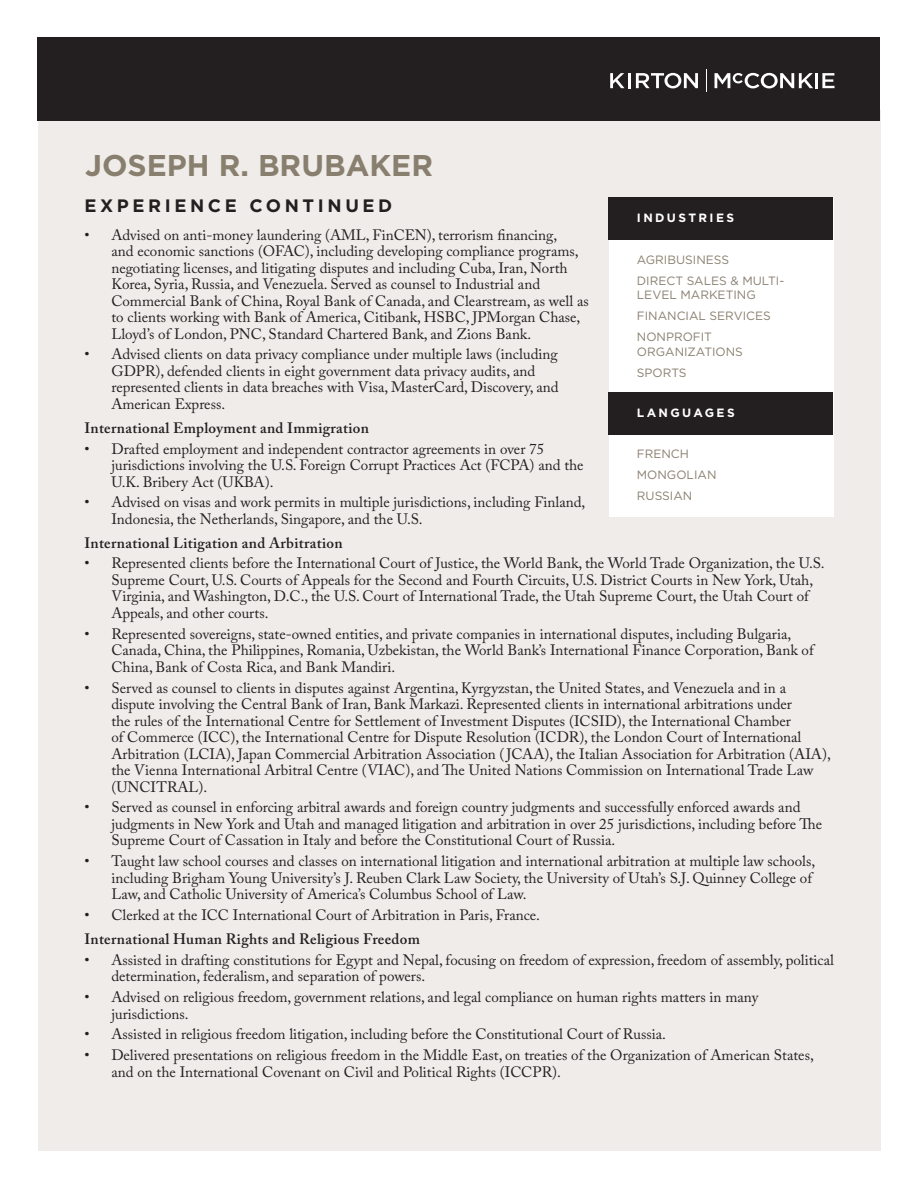
<style>
.page{position:relative;width:918px;height:1188px;background:#fff}
.page>*{position:absolute;margin:0;border:0;box-sizing:border-box;transform-origin:0 0}
.Name_Header{font:700 30px "Gotham";color:#887f6f}
.Section_Header{font:700 18px "Gotham";letter-spacing:.2em;color:#231f20}
.t1{font:15px/16.5px "Adobe Caslon Pro";color:#231f20}
.Body_Paragraph_Subheader{font:600 15px "Adobe Caslon Pro";letter-spacing:.02em;color:#231f20}
.CallOUT_Small_Caps{font:12px/14.4px "Gotham";color:#887f6f}
.CallOUT_Large_Caps{font:700 12px "Gotham";letter-spacing:.2em;color:#fff}
</style>
<div class="page">
<div style="left:38px;top:110px;width:842px;height:1040px;background:#efece9"></div>
<div style="left:38px;top:38px;width:842px;height:83px;background:#231f20"></div>
<svg style="left:610px;top:73px;width:15px;height:15px"></svg>
<svg style="left:636px;top:73px;width:62px;height:15px"></svg>
<hr style="left:815px;top:73px;width:3px;height:15px;background:#fff">
<svg style="left:822px;top:73px;width:13px;height:15px"></svg>
<hr style="left:628px;top:73px;width:3px;height:15px;background:#fff">
<svg style="left:715px;top:73px;width:98px;height:15px"></svg>
<svg style="left:706px;top:69px;width:1px;height:23px"></svg>
<div style="left:609px;top:197px;width:225px;height:320px;background:#fff"></div>
<div style="left:609px;top:392px;width:224px;height:42px;background:#231f20"></div>
<div style="left:609px;top:197px;width:224px;height:43px;background:#231f20"></div>
<p class="Name_Header" style="left:85px;top:146px;width:349px">JOSEPH R. BRUBAKER</p>
<p class="Section_Header" style="left:84px;top:193px;width:309px">EXPERIENCE CONTINUED</p>
<p class="t1" style="left:111px;top:226px;width:479px;text-indent:-27px">• Advised on anti-money laundering (AML, FinCEN), terrorism financing,<br>and economic sanctions (OFAC), including developing compliance programs, negotiating licenses, and litigating disputes and including Cuba, Iran, North Korea, Syria, Russia, and Venezuela. Served as counsel to Industrial and Commercial Bank of China, Royal Bank of Canada, and Clearstream, as well as to clients working with Bank of America, Citibank, HSBC, JPMorgan Chase, Lloyd’s of London, PNC, Standard Chartered Bank, and Zions Bank.</p>
<p class="t1" style="left:111px;top:346px;width:449px;text-indent:-27px">• Advised clients on data privacy compliance under multiple laws (including GDPR), defended clients in eight government data privacy audits, and represented clients in data breaches with Visa, MasterCard, Discovery, and American Express.</p>
<p class="Body_Paragraph_Subheader" style="left:84px;top:419px;width:286px">International Employment and Immigration</p>
<p class="t1" style="left:111px;top:440px;width:474px;text-indent:-27px">• Drafted employment and independent contractor agreements in over 75 jurisdictions involving the U.S. Foreign Corrupt Practices Act (FCPA) and the<br>U.K. Bribery Act (UKBA).</p>
<p class="t1" style="left:111px;top:494px;width:476px;text-indent:-27px">• Advised on visas and work permits in multiple jurisdictions, including Finland,<br>Indonesia, the Netherlands, Singapore, and the U.S.</p>
<p class="Body_Paragraph_Subheader" style="left:84px;top:534px;width:260px">International Litigation and Arbitration</p>
<p class="t1" style="left:111px;top:555px;width:715px;text-indent:-27px">• Represented clients before the International Court of Justice, the World Bank, the World Trade Organization, the U.S.<br>Supreme Court, U.S. Courts of Appeals for the Second and Fourth Circuits, U.S. District Courts in New York, Utah, Virginia, and Washington, D.C., the U.S. Court of International Trade, the Utah Supreme Court, the Utah Court of Appeals, and other courts.</p>
<p class="t1" style="left:111px;top:625px;width:704px;text-indent:-27px">• Represented sovereigns, state-owned entities, and private companies in international disputes, including Bulgaria,<br>Canada, China, the Philippines, Romania, Uzbekistan, the World Bank’s International Finance Corporation, Bank of<br>China, Bank of Costa Rica, and Bank Mandiri.</p>
<p class="t1" style="left:111px;top:679px;width:721px;text-indent:-27px">• Served as counsel to clients in disputes against Argentina, Kyrgyzstan, the United States, and Venezuela and in a dispute involving the Central Bank of Iran, Bank Markazi. Represented clients in international arbitrations under<br>the rules of the International Centre for Settlement of Investment Disputes (ICSID), the International Chamber<br>of Commerce (ICC), the International Centre for Dispute Resolution (ICDR), the London Court of International Arbitration (LCIA), Japan Commercial Arbitration Association ( JCAA), the Italian Association for Arbitration (AIA), the Vienna International Arbitral Centre (VIAC), and The United Nations Commission on International Trade Law (UNCITRAL).</p>
<p class="t1" style="left:111px;top:799px;width:712px;text-indent:-27px">• Served as counsel in enforcing arbitral awards and foreign country judgments and successfully enforced awards and judgments in New York and Utah and managed litigation and arbitration in over 25 jurisdictions, including before The<br>Supreme Court of Cassation in Italy and before the Constitutional Court of Russia.</p>
<p class="t1" style="left:111px;top:853px;width:705px;text-indent:-27px">• Taught law school courses and classes on international litigation and international arbitration at multiple law schools, including Brigham Young University’s J. Reuben Clark Law Society, the University of Utah’s S.J. Quinney College of<br>Law, and Catholic University of America’s Columbus School of Law.</p>
<p class="t1" style="left:84px;top:907px;width:457px">• Clerked at the ICC International Court of Arbitration in Paris, France.</p>
<p class="Body_Paragraph_Subheader" style="left:84px;top:930px;width:337px">International Human Rights and Religious Freedom</p>
<p class="t1" style="left:111px;top:951px;width:724px;text-indent:-27px">• Assisted in drafting constitutions for Egypt and Nepal, focusing on freedom of expression, freedom of assembly, political determination, federalism, and separation of powers.</p>
<p class="t1" style="left:111px;top:989px;width:648px;text-indent:-27px">• Advised on religious freedom, government relations, and legal compliance on human rights matters in many jurisdictions.</p>
<p class="t1" style="left:84px;top:1026px;width:583px">• Assisted in religious freedom litigation, including before the Constitutional Court of Russia.</p>
<p class="t1" style="left:111px;top:1047px;width:704px;text-indent:-27px">• Delivered presentations on religious freedom in the Middle East, on treaties of the Organization of American States, and on the International Covenant on Civil and Political Rights (ICCPR).</p>
<p class="CallOUT_Large_Caps" style="left:637px;top:210px;width:99px">INDUSTRIES</p>
<p class="CallOUT_Small_Caps" style="left:637px;top:252px;width:94px">AGRIBUSINESS</p>
<p class="CallOUT_Small_Caps" style="left:637px;top:273px;width:149px">DIRECT SALES &amp; MULTI-<br>LEVEL MARKETING</p>
<p class="CallOUT_Small_Caps" style="left:637px;top:309px;width:135px">FINANCIAL SERVICES</p>
<p class="CallOUT_Small_Caps" style="left:637px;top:330px;width:108px">NONPROFIT<br>ORGANIZATIONS</p>
<p class="CallOUT_Small_Caps" style="left:637px;top:365px;width:51px">SPORTS</p>
<p class="CallOUT_Large_Caps" style="left:637px;top:404px;width:99px">LANGUAGES</p>
<p class="CallOUT_Small_Caps" style="left:637px;top:446px;width:54px">FRENCH</p>
<p class="CallOUT_Small_Caps" style="left:637px;top:467px;width:81px">MONGOLIAN</p>
<p class="CallOUT_Small_Caps" style="left:637px;top:489px;width:57px">RUSSIAN</p>
</div>
